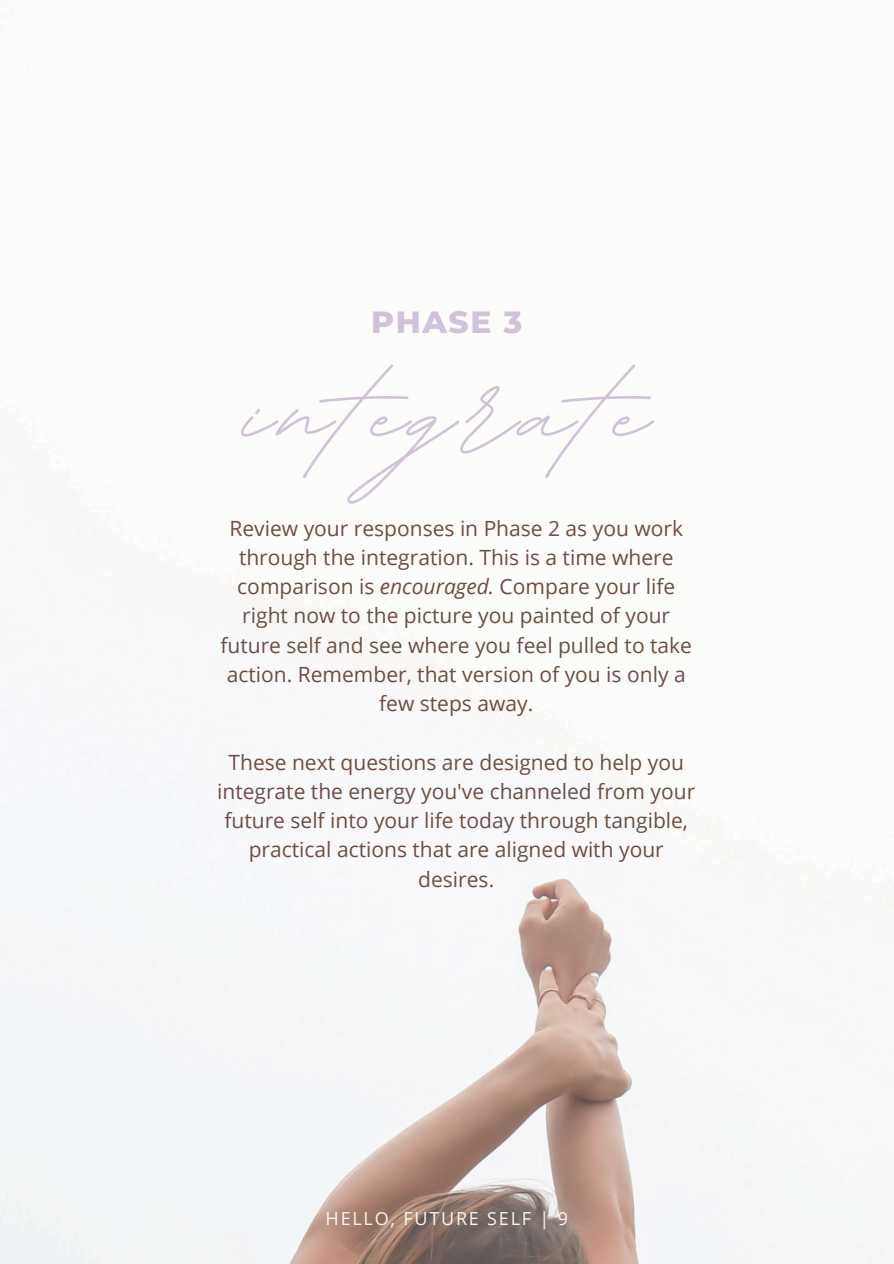
<style>
.page{position:relative;width:894px;height:1264px;background:#fff}
.page>*{position:absolute;margin:0;border:0;box-sizing:border-box;transform-origin:0 0}
.t1{font:700 166.5px "BD Script";letter-spacing:.05em;color:#d1c2d9}
.t2{font:800 31.2px "Montserrat";letter-spacing:.05em;color:#d1c2d9}
.t3{font:21px/29.2px "Open Sans";color:#6d4e41;text-align:center}
.t4{font:18px "Open Sans";letter-spacing:.1em;color:#f7f6f1}
.s1{font-style:italic}
</style>
<div class="page">
<img style="left:0;top:878px;width:760px;height:385px">
<h3 class="t2" style="left:371px;top:302px;width:153px">PHASE 3</h3>
<h3 class="t1" style="left:244px;top:304px;width:406px">integrate</h3>
<p class="t3" style="left:220px;top:512px;width:473px">Review your responses in Phase 2 as you work through the integration. This is a time where comparison is <span class="s1">encouraged.</span> Compare your life right now to the picture you painted of your future self and see where you feel pulled to take action. Remember, that version of you is only a few steps away.</p>
<h1 class="t3" style="left:217px;top:746px;width:479px">These next questions are designed to help you integrate the energy you've channeled from your future self into your life today through tangible, practical actions that are aligned with your desires.</h1>
<h2 class="t4" style="left:325px;top:1206px;width:244px">HELLO, FUTURE SELF | 9</h2>
</div>
